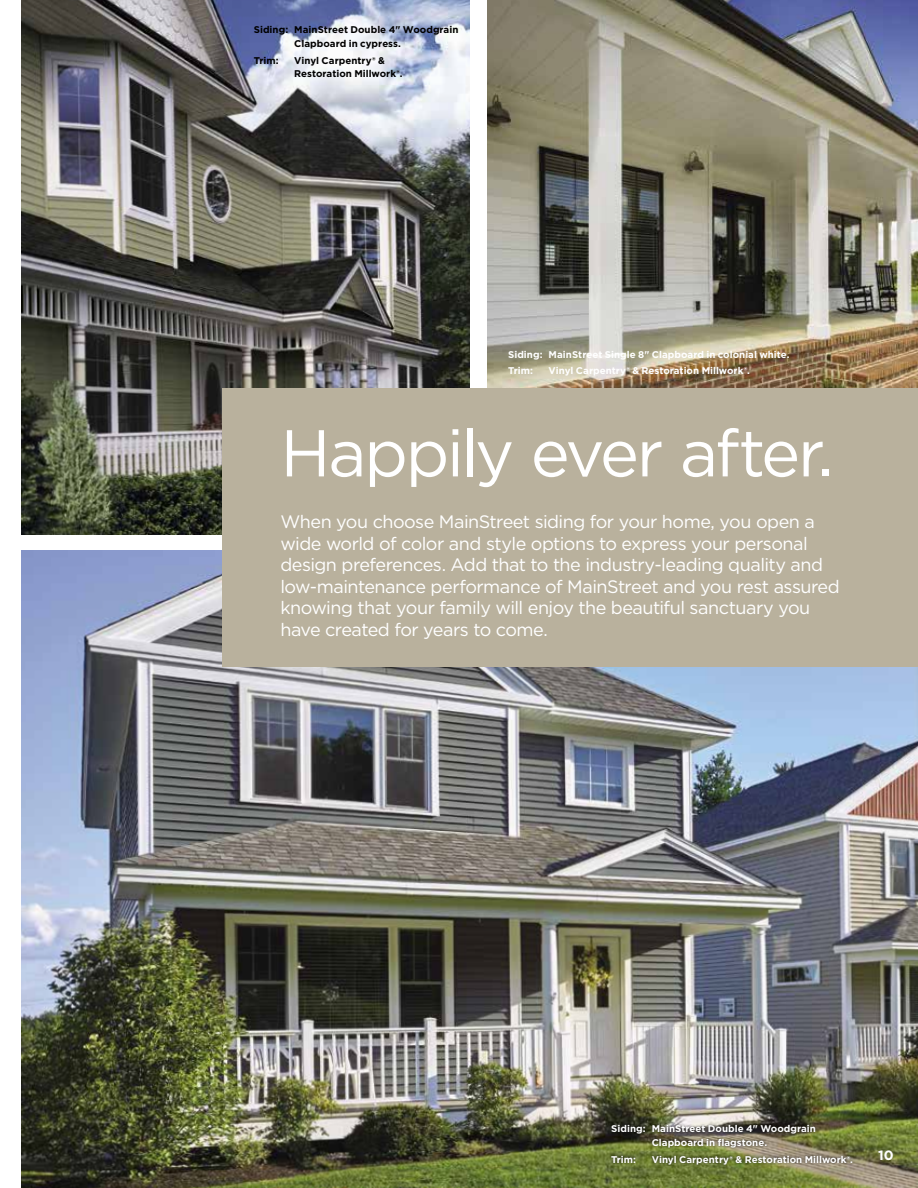
<style>
.page{position:relative;width:918px;height:1188px;background:#fff}
.page>*{position:absolute;margin:0;border:0;box-sizing:border-box;transform-origin:0 0}
.t1{font:66px "Gotham";letter-spacing:-.04em;color:#fff}
.t2{font:18px/21.6px "Gotham";letter-spacing:-.03em;color:#fff}
.t3{font:700 13.5px "Gotham";color:#fff}
.t4{font:700 9.75px/13.5px "Gotham";color:#fff}
.t5{font:700 9.75px/13.5px "Gotham";color:#000}
</style>
<div class="page">
<img style="left:22px;top:551px;width:896px;height:637px">
<img style="left:488px;top:0;width:430px;height:388px">
<img style="left:22px;top:0;width:448px;height:534px">
<div style="left:222px;top:388px;width:696px;height:279px;background:#b9b19d"></div>
<div style="left:609px;top:1122px;width:246px;height:45px;background:#000;opacity:.75"></div>
<p class="t5" style="left:294px;top:23px;width:166px;text-indent:-41px">Siding: MainStreet Double 4" Woodgrain<br>Clapboard in cypress.</p>
<p class="t5" style="left:254px;top:53px;width:26px">Trim:</p>
<p class="t5" style="left:294px;top:53px;width:110px">Vinyl Carpentry® &amp;<br>Restoration Millwork®.</p>
<p class="t4" style="left:508px;top:346px;width:283px;line-height:16.8px">Siding: MainStreet Single 8" Clapboard in colonial white.<br>Trim:</p>
<p class="t4" style="left:549px;top:364px;width:203px">Vinyl Carpentry® &amp; Restoration Millwork®.</p>
<h1 class="t1" style="left:280px;top:411px;width:555px">Happily ever after.</h1>
<p class="t2" style="left:280px;top:510px;width:561px">When you choose MainStreet siding for your home, you open a wide world of color and style options to express your personal design preferences. Add that to the industry-leading quality and low-maintenance performance of MainStreet and you rest assured knowing that your family will enjoy the beautiful sanctuary you have created for years to come.</p>
<p class="t4" style="left:652px;top:1122px;width:166px;text-indent:-41px">Siding: MainStreet Double 4" Woodgrain<br>Clapboard in flagstone.</p>
<p class="t4" style="left:611px;top:1152px;width:26px">Trim:</p>
<p class="t4" style="left:652px;top:1152px;width:203px">Vinyl Carpentry® &amp; Restoration Millwork®.</p>
<p class="t3" style="left:878px;top:1147px;width:17px">10</p>
</div>
